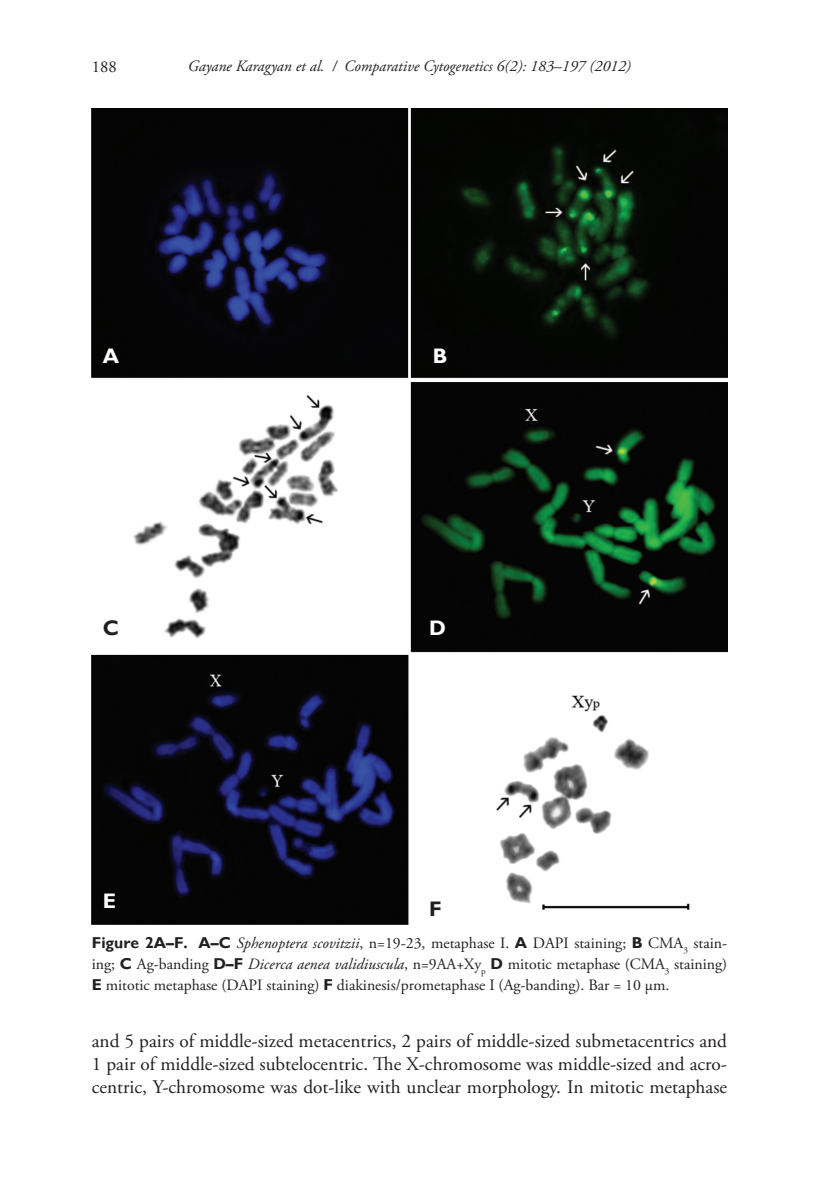
<style>
.page{position:relative;width:819px;height:1191px;background:#fff}
.page>*{position:absolute;margin:0;border:0;box-sizing:border-box;transform-origin:0 0}
.t1{font:700 21px "Gill Sans";color:#fff}
.t2{font:700 21px "Gill Sans";color:#231f20}
.t3{font:19.25px/23.1px "Adobe Garamond Pro";color:#231f20;text-align:justify}
.t4{font:16.62px "Adobe Garamond Pro";color:#231f20}
.t5{font:15.75px/21px "Adobe Garamond Pro";color:#231f20;text-align:justify}
.t6{font:italic 15.75px "Adobe Garamond Pro";color:#231f20}
.s1{font-family:"Gill Sans";font-weight:700}
.s2{font-style:italic}
</style>
<div class="page">
<img style="left:92px;top:108px;width:635px;height:816px">
<p class="t4" style="left:92px;top:56px;width:26px">188</p>
<p class="t6" style="left:188px;top:57px;width:444px">Gayane Karagyan et al. / Comparative Cytogenetics 6(2): 183–197 (2012)</p>
<h1 class="t1" style="left:103px;top:343px;width:18px">A</h1>
<h1 class="t1" style="left:433px;top:343px;width:16px">B</h1>
<h1 class="t2" style="left:103px;top:615px;width:18px">C</h1>
<h1 class="t1" style="left:429px;top:615px;width:18px">D</h1>
<h1 class="t1" style="left:103px;top:888px;width:12px">E</h1>
<h1 class="t2" style="left:429px;top:897px;width:14px">F</h1>
<p class="t5" style="left:92px;top:933px;width:636px"><span class="s1">Figure 2A–F. A–C</span> <span class="s2">Sphenoptera scovitzii</span>, n=19-23, metaphase I. <span class="s1">A</span> DAPI staining; <span class="s1">B</span> CMA<sub>3</sub> stain&shy;ing; <span class="s1">C</span> Ag-banding <span class="s1">D–F</span> <span class="s2">Dicerca aenea validiuscula</span>, n=9AA+Xy<sub>p</sub> <span class="s1">D</span> mitotic metaphase (CMA<sub>3</sub> staining)<br><span class="s1">E</span> mitotic metaphase (DAPI staining) <span class="s1">F</span> diakinesis/prometaphase I (Ag-banding). Bar = 10 µm.</p>
<p class="t3" style="left:92px;top:1029px;width:636px">and 5 pairs of middle-sized metacentrics, 2 pairs of middle-sized submetacentrics and 1 pair of middle-sized subtelocentric. The X-chromosome was middle-sized and acro&shy;centric, Y-chromosome was dot-like with unclear morphology. In mitotic metaphase</p>
</div>
